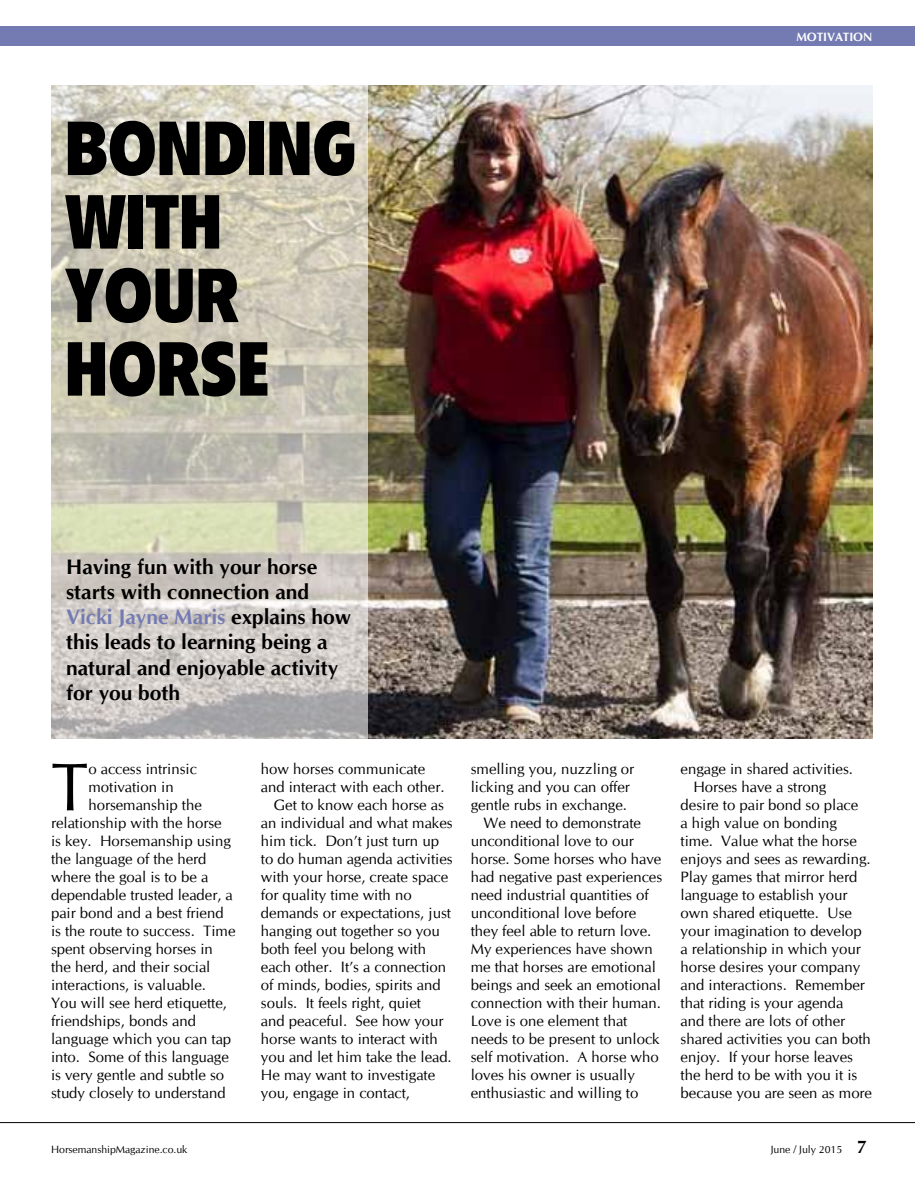
<style>
.page{position:relative;width:915px;height:1191px;background:#fff}
.page>*{position:absolute;margin:0;border:0;box-sizing:border-box;transform-origin:0 0}
.t1{font:75px/73.5px "There Sign Head 3";color:#000}
.t2{font:67.5px "CG Omega";color:#000}
.t3{font:700 21px/25.2px "CG Omega";color:#000}
.t4{font:15px "CG Omega";color:#000}
.t5{font:700 12px "CG Omega";letter-spacing:-.01em;color:#fff}
.t6{font:10.5px "CG Omega";color:#000}
.s1{color:#737bb2}
.s2{font-weight:700;font-size:18px}
</style>
<div class="page">
<img style="left:368px;top:85px;width:504px;height:653px">
<div style="left:0;top:26px;width:914px;height:20px;background:#737bb2"></div>
<hr style="left:0;top:1122px;width:914px;height:1px;background:#000">
<svg style="left:51px;top:85px;width:317px;height:654px;background:#ccc8ba"></svg>
<h1 class="t1" style="left:65px;top:113px;width:293px">BONDING<br>WITH<br>YOUR<br>HORSE</h1>
<p class="t5" style="left:796px;top:29px;width:77px">MOTIVATION</p>
<h3 class="t3" style="left:66px;top:554px;width:286px">Having fun with your horse starts with connection and<br><span class="s1">Vicki Jayne Maris</span> explains how this leads to learning being a natural and enjoyable activity for you both</h3>
<h2 class="t2" style="left:51px;top:747px;width:39px">T</h2>
<p class="t4" style="left:88px;top:760px;width:110px">o access intrinsic</p>
<p class="t4" style="left:88px;top:778px;width:87px">motivation in</p>
<p class="t4" style="left:88px;top:796px;width:115px">horsemanship the</p>
<p class="t4" style="left:51px;top:814px;width:172px">relationship with the horse</p>
<p class="t4" style="left:51px;top:832px;width:181px">is key. Horsemanship using</p>
<p class="t4" style="left:51px;top:850px;width:157px">the language of the herd</p>
<p class="t4" style="left:51px;top:868px;width:158px">where the goal is to be a</p>
<p class="t4" style="left:51px;top:886px;width:183px">dependable trusted leader, a</p>
<p class="t4" style="left:51px;top:904px;width:174px">pair bond and a best friend</p>
<p class="t4" style="left:51px;top:922px;width:186px">is the route to success. Time</p>
<p class="t4" style="left:51px;top:940px;width:163px">spent observing horses in</p>
<p class="t4" style="left:51px;top:958px;width:161px">the herd, and their social</p>
<p class="t4" style="left:51px;top:976px;width:156px">interactions, is valuable.</p>
<p class="t4" style="left:51px;top:994px;width:177px">You will see herd etiquette,</p>
<p class="t4" style="left:51px;top:1012px;width:146px">friendships, bonds and</p>
<p class="t4" style="left:51px;top:1030px;width:181px">language which you can tap</p>
<p class="t4" style="left:51px;top:1048px;width:179px">into. Some of this language</p>
<p class="t4" style="left:51px;top:1066px;width:175px">is very gentle and subtle so</p>
<p class="t4" style="left:51px;top:1084px;width:176px">study closely to understand</p>
<p class="t4" style="left:261px;top:760px;width:166px">how horses communicate</p>
<p class="t4" style="left:261px;top:778px;width:185px">and interact with each other.</p>
<p class="t4" style="left:273px;top:796px;width:171px">Get to know each horse as</p>
<p class="t4" style="left:261px;top:814px;width:193px">an individual and what makes</p>
<p class="t4" style="left:261px;top:832px;width:179px">him tick. Don’t just turn up</p>
<p class="t4" style="left:261px;top:850px;width:193px">to do human agenda activities</p>
<p class="t4" style="left:261px;top:868px;width:189px">with your horse, create space</p>
<p class="t4" style="left:261px;top:886px;width:152px">for quality time with no</p>
<p class="t4" style="left:261px;top:904px;width:191px">demands or expectations, just</p>
<p class="t4" style="left:261px;top:922px;width:180px">hanging out together so you</p>
<p class="t4" style="left:261px;top:940px;width:167px">both feel you belong with</p>
<p class="t4" style="left:261px;top:958px;width:187px">each other. It’s a connection</p>
<p class="t4" style="left:261px;top:976px;width:181px">of minds, bodies, spirits and</p>
<p class="t4" style="left:261px;top:994px;width:161px">souls. It feels right, quiet</p>
<p class="t4" style="left:261px;top:1012px;width:184px">and peaceful. See how your</p>
<p class="t4" style="left:261px;top:1030px;width:178px">horse wants to interact with</p>
<p class="t4" style="left:261px;top:1048px;width:192px">you and let him take the lead.</p>
<p class="t4" style="left:261px;top:1066px;width:176px">He may want to investigate</p>
<p class="t4" style="left:261px;top:1084px;width:150px">you, engage in contact,</p>
<p class="t4" style="left:470px;top:760px;width:165px">smelling you, nuzzling or</p>
<p class="t4" style="left:470px;top:778px;width:160px">licking and you can offer</p>
<p class="t4" style="left:470px;top:796px;width:158px">gentle rubs in exchange.</p>
<p class="t4" style="left:483px;top:814px;width:159px">We need to demonstrate</p>
<p class="t4" style="left:470px;top:832px;width:164px">unconditional love to our</p>
<p class="t4" style="left:470px;top:850px;width:192px">horse. Some horses who have</p>
<p class="t4" style="left:470px;top:868px;width:193px">had negative past experiences</p>
<p class="t4" style="left:470px;top:886px;width:179px">need industrial quantities of</p>
<p class="t4" style="left:470px;top:904px;width:167px">unconditional love before</p>
<p class="t4" style="left:470px;top:922px;width:182px">they feel able to return love.</p>
<p class="t4" style="left:470px;top:940px;width:183px">My experiences have shown</p>
<p class="t4" style="left:470px;top:958px;width:186px">me that horses are emotional</p>
<p class="t4" style="left:470px;top:976px;width:191px">beings and seek an emotional</p>
<p class="t4" style="left:470px;top:994px;width:191px">connection with their human.</p>
<p class="t4" style="left:470px;top:1012px;width:158px">Love is one element that</p>
<p class="t4" style="left:470px;top:1030px;width:190px">needs to be present to unlock</p>
<p class="t4" style="left:470px;top:1048px;width:189px">self motivation. A horse who</p>
<p class="t4" style="left:470px;top:1066px;width:165px">loves his owner is usually</p>
<p class="t4" style="left:470px;top:1084px;width:169px">enthusiastic and willing to</p>
<p class="t4" style="left:680px;top:760px;width:174px">engage in shared activities.</p>
<p class="t4" style="left:693px;top:778px;width:134px">Horses have a strong</p>
<p class="t4" style="left:680px;top:796px;width:179px">desire to pair bond so place</p>
<p class="t4" style="left:680px;top:814px;width:158px">a high value on bonding</p>
<p class="t4" style="left:680px;top:832px;width:178px">time. Value what the horse</p>
<p class="t4" style="left:680px;top:850px;width:191px">enjoys and sees as rewarding.</p>
<p class="t4" style="left:680px;top:868px;width:178px">Play games that mirror herd</p>
<p class="t4" style="left:680px;top:886px;width:168px">language to establish your</p>
<p class="t4" style="left:680px;top:904px;width:173px">own shared etiquette. Use</p>
<p class="t4" style="left:680px;top:922px;width:183px">your imagination to develop</p>
<p class="t4" style="left:680px;top:940px;width:181px">a relationship in which your</p>
<p class="t4" style="left:680px;top:958px;width:181px">horse desires your company</p>
<p class="t4" style="left:680px;top:976px;width:186px">and interactions. Remember</p>
<p class="t4" style="left:680px;top:994px;width:164px">that riding is your agenda</p>
<p class="t4" style="left:680px;top:1012px;width:166px">and there are lots of other</p>
<p class="t4" style="left:680px;top:1030px;width:192px">shared activities you can both</p>
<p class="t4" style="left:680px;top:1048px;width:174px">enjoy. If your horse leaves</p>
<p class="t4" style="left:680px;top:1066px;width:178px">the herd to be with you it is</p>
<p class="t4" style="left:680px;top:1084px;width:193px">because you are seen as more</p>
<p class="t6" style="left:51px;top:1142px;width:138px">HorsemanshipMagazine.co.uk</p>
<p class="t6" style="left:770px;top:1143px;width:97px">June / July 2015 <span class="s2">7</span></p>
</div>
